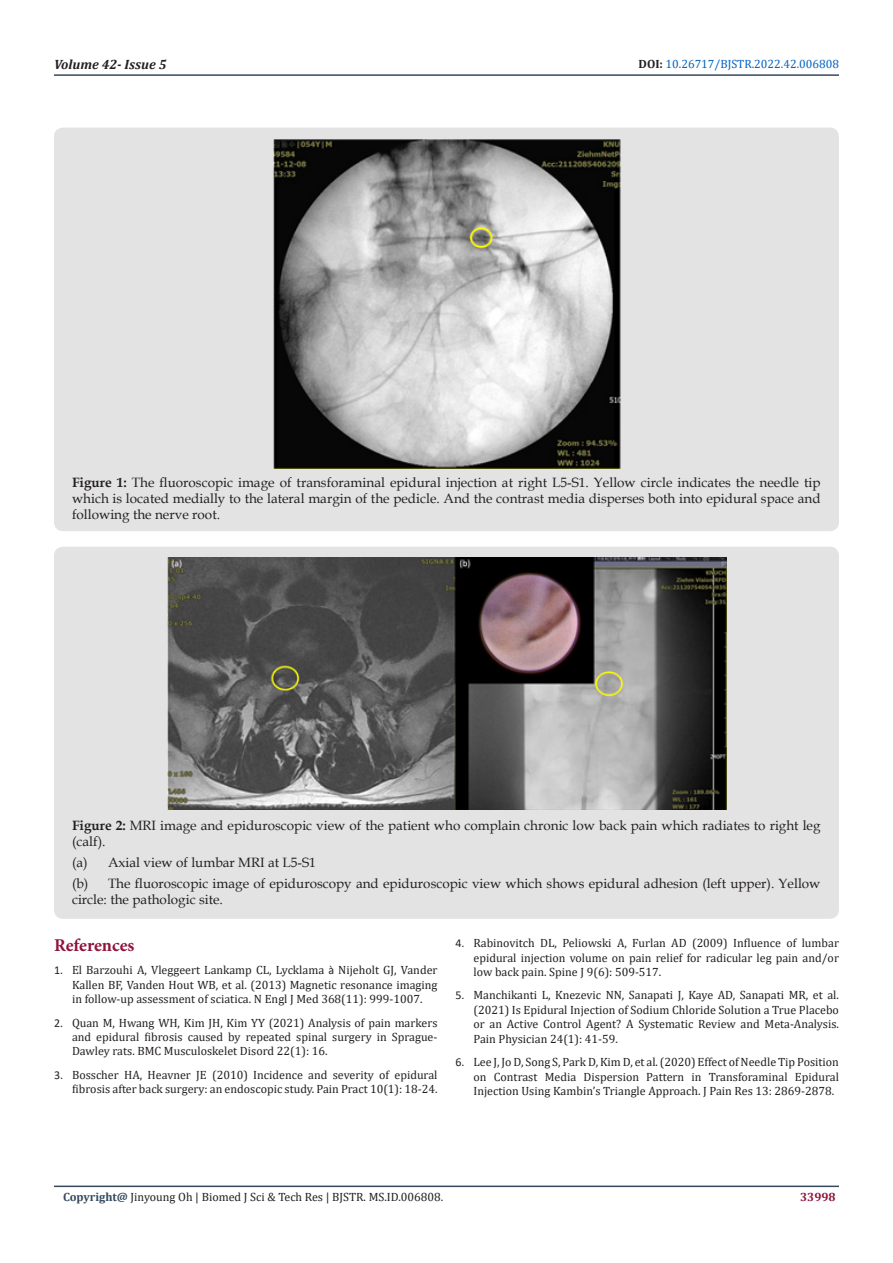
<style>
.page{position:relative;width:893px;height:1263px;background:#fff}
.page>*{position:absolute;margin:0;border:0;box-sizing:border-box;transform-origin:0 0}
.List_Paragraph{font:700 18px "Minion Pro";letter-spacing:-.005em;color:#8f133a}
.t1{font:13.5px/16.2px "Book Antiqua";color:#231f20}
.t2{font:italic 700 13.5px "Cambria";color:#231f20}
.t3{font:12px/14.4px "Cambria";color:#231f20;text-align:justify}
.t4{font:12px "Cambria";color:#0563c1}
.t5{font:700 12px "Cambria";color:#8f133a}
.s1{font-weight:700;color:#231f20}
.s2{font-weight:700}
.s3{font-family:"Calibri"}
.s4{font-weight:700;color:#34495e}
</style>
<div class="page">
<hr style="left:54px;top:1185px;width:785px;height:2px;background:#34495e">
<hr style="left:54px;top:74px;width:785px;height:2px;background:#34495e">
<div style="left:54px;top:128px;width:785px;height:403px;background:#e3e3e3;border-radius:9px"></div>
<img style="left:274px;top:140px;width:346px;height:328px">
<div style="left:54px;top:547px;width:785px;height:372px;background:#e3e3e3;border-radius:9px"></div>
<img style="left:168px;top:557px;width:559px;height:252px">
<p class="t2" style="left:54px;top:55px;width:114px">Volume 42- Issue 5</p>
<p class="t4" style="left:639px;top:57px;width:202px"><span class="s1">DOI:</span> 10.26717/BJSTR.2022.42.006808</p>
<p class="t1" style="left:72px;top:474px;width:750px;text-align:justify"><span class="s2">Figure 1:</span> The fluoroscopic image of transforaminal epidural injection at right L5-S1. Yellow circle indicates the needle tip which is located medially to the lateral margin of the pedicle. And the contrast media disperses both into epidural space and following the nerve root.</p>
<p class="t1" style="left:72px;top:817px;width:750px"><span class="s2">Figure 2:</span> MRI image and epiduroscopic view of the patient who complain chronic low back pain which radiates to right leg (calf).</p>
<p class="t1" style="left:72px;top:852px;width:750px;line-height:20.7px">(a) Axial view of lumbar MRI at L5-S1<br>(b) The fluoroscopic image of epiduroscopy and epiduroscopic view which shows epidural adhesion (left upper). Yellow</p>
<p class="t1" style="left:72px;top:891px;width:152px">circle: the pathologic site.</p>
<p class="List_Paragraph" style="left:54px;top:932px;width:82px">References</p>
<p class="t3" style="left:72px;top:963px;width:367px;text-indent:-18px"><span class="s3">1.</span> El Barzouhi A, Vleggeert Lankamp CL, Lycklama <span class="s3">à</span> Nijeholt GJ, Vander Kallen BF, Vanden Hout WB, et al. (2013) Magnetic resonance imaging in follow-up assessment of sciatica. N Engl J Med 368(11): 999-1007.</p>
<p class="t3" style="left:72px;top:1015px;width:367px;text-indent:-18px"><span class="s3">2.</span> Quan M, Hwang WH, Kim JH, Kim YY (2021) Analysis of pain markers and epidural fibrosis caused by repeated spinal surgery in Sprague-Dawley rats. BMC Musculoskelet Disord 22(1): 16.</p>
<p class="t3" style="left:54px;top:1067px;width:385px;text-align:right"><span class="s3">3.</span> Bosscher HA, Heavner JE (2010) Incidence and severity of epidural fibrosis after back surgery: an endoscopic study. Pain Pract 10(1): 18-24.</p>
<p class="t3" style="left:473px;top:936px;width:367px;text-indent:-18px"><span class="s3">4.</span> Rabinovitch DL, Peliowski A, Furlan AD (2009) Influence of lumbar epidural injection volume on pain relief for radicular leg pain and/or low back pain. Spine J 9(6): 509-517.</p>
<p class="t3" style="left:473px;top:988px;width:367px;text-indent:-18px"><span class="s3">5.</span> Manchikanti L, Knezevic NN, Sanapati J, Kaye AD, Sanapati MR, et al. (2021) Is Epidural Injection of Sodium Chloride Solution a True Placebo or an Active Control Agent? A Systematic Review and Meta-Analysis.<br>Pain Physician 24(1): 41-59.</p>
<p class="t3" style="left:473px;top:1055px;width:367px;text-indent:-18px"><span class="s3">6.</span> Lee J, Jo D, Song S, Park D, Kim D, et al. (2020) Effect of Needle Tip Position on Contrast Media Dispersion Pattern in Transforaminal Epidural Injection Using Kambin’s Triangle Approach. J Pain Res 13: 2869-2878.</p>
<p class="t3" style="left:63px;top:1190px;width:382px"><span class="s4">Copyright@</span> Jinyoung Oh | Biomed J Sci &amp; Tech Res | BJSTR. MS.ID.006808.</p>
<p class="t5" style="left:800px;top:1188px;width:37px">33998</p>
</div>
